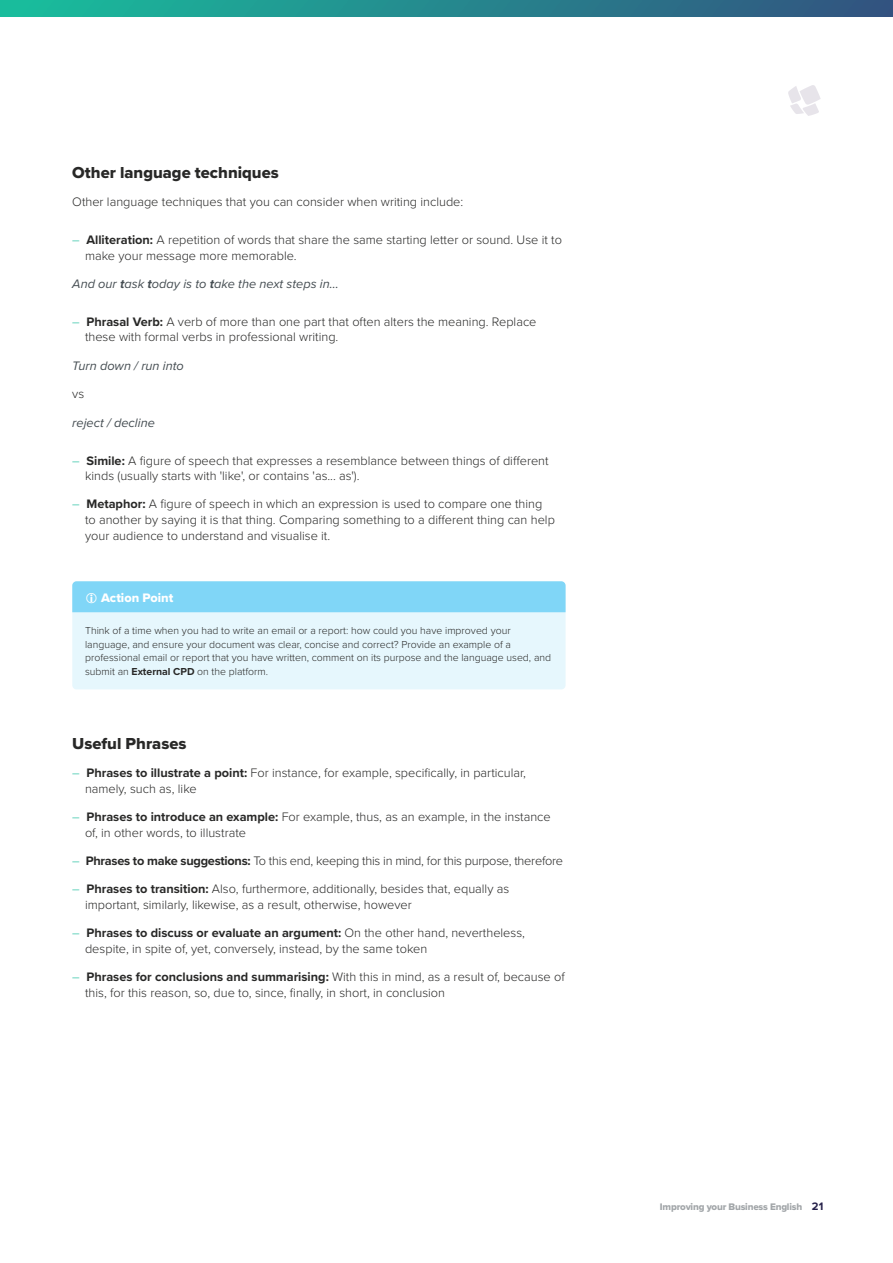
<style>
.page{position:relative;width:893px;height:1263px;background:#fff}
.page>*{position:absolute;margin:0;border:0;box-sizing:border-box;transform-origin:0 0}
.t1{font:16.5px "Proxima Nova Extrabld";color:#282827}
.t2{font:300 12.75px/15.6px "Proxima Nova";color:#282827}
.t3{font:300 12.75px "Proxima Nova";letter-spacing:-.02em;color:#282827}
.t4{font:italic 12.75px "Proxima Nova";color:#454d52}
.t5{font:12.75px "Proxima Nova Extrabld";color:#fff}
.t6{font:300 10.5px/13.5px "Proxima Nova";color:#282827}
.t7{font:9.9px "Proxima Nova Extrabld";letter-spacing:-.02em;color:#a2a6a9}
.s1{color:#1abd9c}
.s2{font-weight:700}
.s3{font-family:"Proxima Nova";font-weight:700;font-size:11.25px;color:#26214a}
</style>
<div class="page">
<svg style="left:788px;top:85px;width:33px;height:31px"></svg>
<svg style="left:0;top:0;width:893px;height:17px;background:#25888e"></svg>
<div style="left:72px;top:581px;width:494px;height:108px;background:#e6f7fd;border-radius:4px"></div>
<div style="left:72px;top:581px;width:494px;height:31px;background:#80d6f7"></div>
<p class="t1" style="left:72px;top:160px;width:208px">Other language techniques</p>
<p class="t2" style="left:72px;top:193px;width:393px">Other language techniques that you can consider when writing include:</p>
<p class="t2" style="left:85px;top:231px;width:479px;text-indent:-13px"><span class="s1">–</span> <span class="s2">Alliteration:</span> A repetition of words that share the same starting letter or sound. Use it to make your message more memorable.</p>
<p class="t4" style="left:72px;top:274px;width:268px">And our <span class="s2">t</span>ask <span class="s2">t</span>oday is to <span class="s2">t</span>ake the next steps in...</p>
<p class="t2" style="left:85px;top:313px;width:453px;text-indent:-13px"><span class="s1">–</span> <span class="s2">Phrasal Verb:</span> A verb of more than one part that often alters the meaning. Replace these with formal verbs in professional writing.</p>
<p class="t4" style="left:72px;top:356px;width:113px">Turn down / run into</p>
<p class="t2" style="left:72px;top:385px;width:13px">vs</p>
<p class="t4" style="left:72px;top:413px;width:84px">reject / decline</p>
<p class="t2" style="left:85px;top:452px;width:465px;text-indent:-13px"><span class="s1">–</span> <span class="s2">Simile:</span> A figure of speech that expresses a resemblance between things of different kinds (usually starts with 'like', or contains 'as... as').</p>
<p class="t2" style="left:85px;top:496px;width:471px;text-indent:-13px"><span class="s1">–</span> <span class="s2">Metaphor:</span> A figure of speech in which an expression is used to compare one thing to another by saying it is that thing. Comparing something to a different thing can help your audience to understand and visualise it.</p>
<p class="t5" style="left:101px;top:588px;width:74px">Action Point</p>
<p class="t6" style="left:85px;top:623px;width:468px">Think of a time when you had to write an email or a report: how could you have improved your language, and ensure your document was clear, concise and correct? Provide an example of a professional email or report that you have written, comment on its purpose and the language used, and submit an <span class="s2">External CPD</span> on the platform.</p>
<p class="t1" style="left:72px;top:731px;width:116px">Useful Phrases</p>
<p class="t2" style="left:85px;top:764px;width:442px;text-indent:-13px"><span class="s1">–</span> <span class="s2">Phrases to illustrate a point:</span> For instance, for example, specifically, in particular, namely, such as, like</p>
<p class="t2" style="left:85px;top:808px;width:467px;text-indent:-13px"><span class="s1">–</span> <span class="s2">Phrases to introduce an example:</span> For example, thus, as an example, in the instance of, in other words, to illustrate</p>
<p class="t3" style="left:72px;top:851px;width:492px"><span class="s1">–</span> <span class="s2">Phrases to make suggestions:</span> To this end, keeping this in mind, for this purpose, therefore</p>
<p class="t2" style="left:85px;top:881px;width:426px;text-indent:-13px"><span class="s1">–</span> <span class="s2">Phrases to transition:</span> Also, furthermore, additionally, besides that, equally as important, similarly, likewise, as a result, otherwise, however</p>
<p class="t2" style="left:85px;top:924px;width:441px;text-indent:-13px"><span class="s1">–</span> <span class="s2">Phrases to discuss or evaluate an argument:</span> On the other hand, nevertheless, despite, in spite of, yet, conversely, instead, by the same token</p>
<p class="t2" style="left:85px;top:968px;width:481px;text-indent:-13px"><span class="s1">–</span> <span class="s2">Phrases for conclusions and summarising:</span> With this in mind, as a result of, because of this, for this reason, so, due to, since, finally, in short, in conclusion</p>
<p class="t7" style="left:660px;top:1199px;width:165px">Improving your Business English <span class="s3">21</span></p>
</div>
